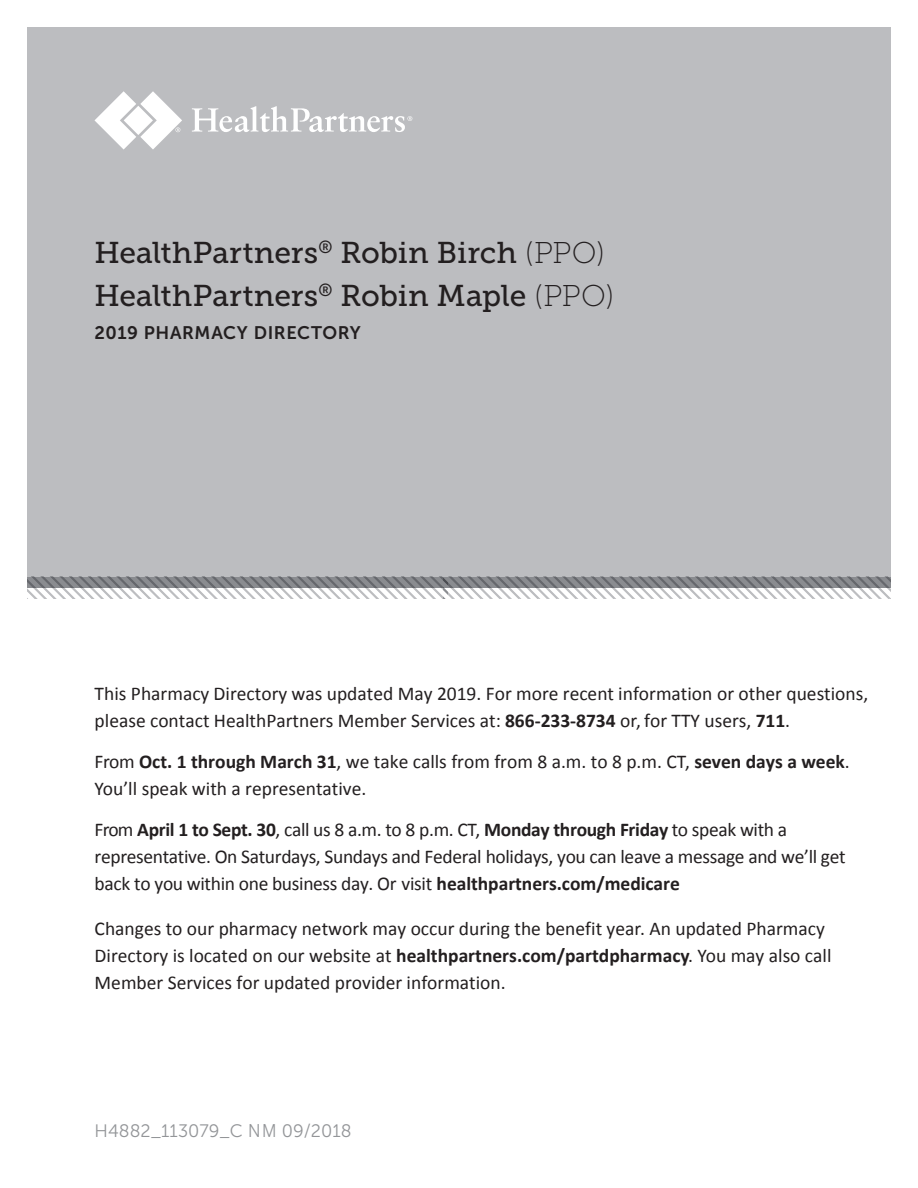
<style>
.page{position:relative;width:918px;height:1188px;background:#fff}
.page>*{position:absolute;margin:0;border:0;box-sizing:border-box;transform-origin:0 0}
.Large_Header{font:30px "Museo Slab 500";color:#231f20}
.t1{font:19.5px/27.2px "Calibri";color:#231f20}
.t2{font:19.5px/27px "Calibri";letter-spacing:-.02em;color:#231f20}
.SUBHEAD-BRANDON_CAPS{font:18.15px "Museo Sans 700";letter-spacing:.03em;color:#231f20}
.t3{font:18px "Museo Sans 300";color:#939598}
.s1{font-family:"Museo Slab 100"}
.s2{font-weight:700}
.s3{font-family:"Adobe Gothic Std";font-weight:300}
</style>
<div class="page">
<div style="left:27px;top:27px;width:864px;height:561px;background:#bcbdc0"></div>
<svg style="left:27px;top:588px;width:864px;height:11px"></svg>
<svg style="left:27px;top:577px;width:864px;height:11px;fill:#898b8f"></svg>
<svg style="left:192px;top:106px;width:220px;height:26px"></svg>
<svg style="left:94px;top:91px;width:88px;height:59px"></svg>
<p class="Large_Header" style="left:94px;top:236px;width:512px">HealthPartners<sup>®</sup> Robin Birch <span class="s1">(PPO)</span></p>
<p class="Large_Header" style="left:94px;top:278px;width:521px">HealthPartners<sup>®</sup> Robin Maple <span class="s1">(PPO)</span></p>
<p class="SUBHEAD-BRANDON_CAPS" style="left:94px;top:323px;width:268px">2019 PHARMACY DIRECTORY</p>
<p class="t1" style="left:95px;top:680px;width:775px">This Pharmacy Directory was updated May 2019. For more recent information or other questions, please contact HealthPartners Member Services at: <span class="s2">866-233-8734</span> or, for TTY users, <span class="s2">711</span>.</p>
<p class="t1" style="left:95px;top:748px;width:757px">From <span class="s2">Oct. 1 through March 31</span>, we take calls from from 8 a.m. to 8 p.m. CT, <span class="s2">seven days a week</span>.<br>You’ll speak with a representative.</p>
<p class="t2" style="left:95px;top:816px;width:753px">From <span class="s2">April 1 to Sept. 30</span>, call us 8 a.m. to 8 p.m. CT, <span class="s2">Monday through Friday</span> to speak with a representative. On Saturdays, Sundays and Federal holidays, you can leave a message and we’ll get back to you within one business day. Or visit <span class="s2">healthpartners.com/medicare</span></p>
<p class="t1" style="left:95px;top:915px;width:738px">Changes to our pharmacy network may occur during the benefit year. An updated Pharmacy<br>Directory is located on our website at <span class="s2">healthpartners.com/partdpharmacy</span>. You may also call<br>Member Services for updated provider information.</p>
<p class="t3" style="left:95px;top:1122px;width:258px">H4882_113079_C <span class="s3">NM</span> 09/2018</p>
</div>
